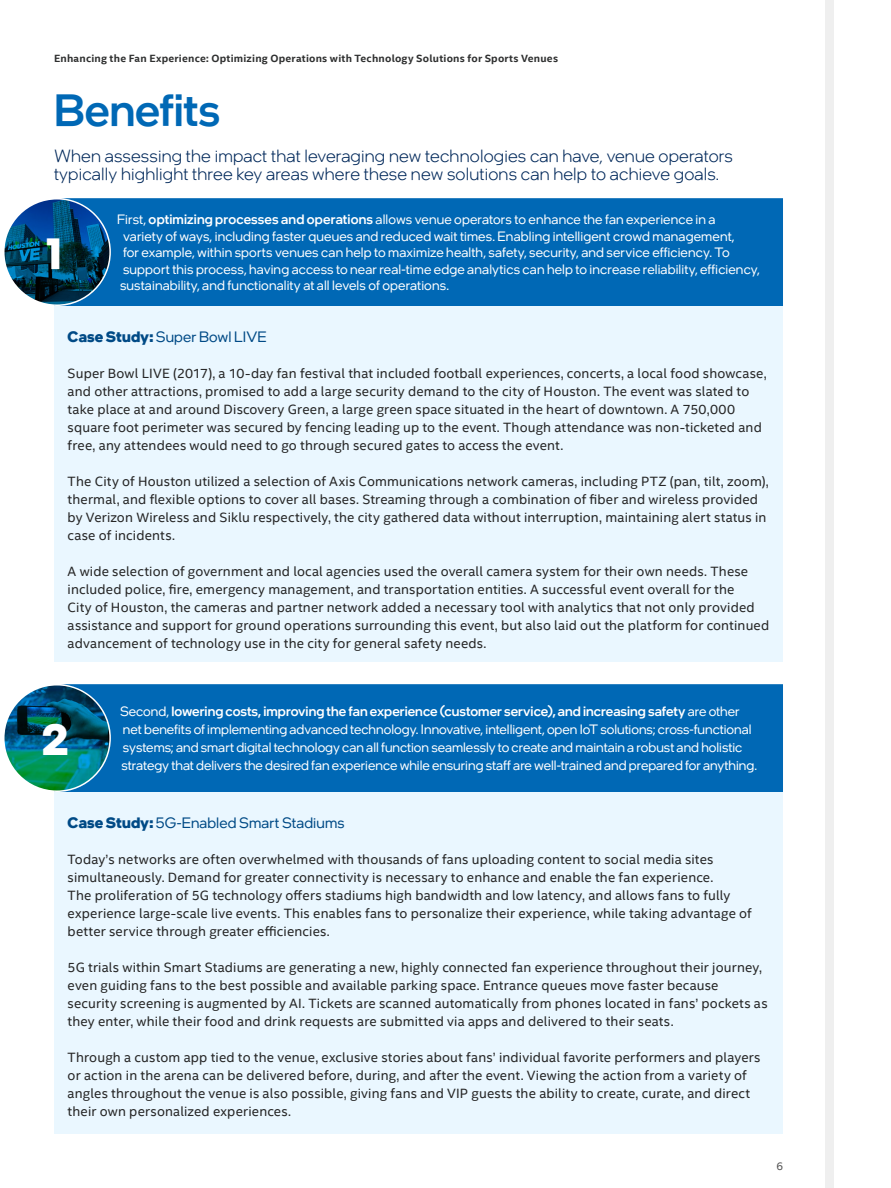
<style>
.page{position:relative;width:891px;height:1188px;background:#fff}
.page>*{position:absolute;margin:0;border:0;box-sizing:border-box;transform-origin:0 0}
.t1{font:500 45px "Intel One Display";color:#0068b5}
.t2{font:700 43.5px "Intel One Display";color:#fff}
.t3{font:300 18px/18px "Intel One Display";letter-spacing:.01em;color:#00285a}
.t4{font:15px "Intel One Display";letter-spacing:.01em;color:#004a86}
.t5{font:13.5px/18px "Intel Clear";letter-spacing:.01em;color:#262626}
.t6{font:13.5px/16.5px "Intel One Display";letter-spacing:.005em;color:#fff}
.t7{font:11.1px "Intel Clear";color:#525252}
.t8{font:700 10.5px "Intel Clear";letter-spacing:.02em;color:#2e2f2f}
.s1{font-weight:500}
.s2{font-weight:700}
</style>
<div class="page">
<div style="left:826px;top:0;width:8px;height:1188px;background:#efefef"></div>
<svg style="left:3px;top:198px;width:108px;height:108px"></svg>
<svg style="left:3px;top:684px;width:108px;height:108px"></svg>
<svg style="left:54px;top:198px;width:729px;height:108px;fill:#0068b5"></svg>
<div style="left:54px;top:306px;width:729px;height:355px;background:#eaf7ff"></div>
<svg style="left:54px;top:684px;width:729px;height:108px;fill:#0068b5"></svg>
<div style="left:54px;top:792px;width:729px;height:342px;background:#eaf7ff"></div>
<p class="t8" style="left:54px;top:51px;width:506px">Enhancing the Fan Experience: Optimizing Operations with Technology Solutions for Sports Venues</p>
<h1 class="t1" style="left:54px;top:81px;width:168px">Benefits</h1>
<h3 class="t3" style="left:54px;top:147px;width:680px">When assessing the impact that leveraging new technologies can have, venue operators typically highlight three key areas where these new solutions can help to achieve goals.</h3>
<h2 class="t2" style="left:47px;top:225px;width:17px">1</h2>
<p class="t6" style="left:117px;top:211px;width:644px">First, <span class="s1">optimizing processes and operations</span> allows venue operators to enhance the fan experience in a<br>variety of ways, including faster queues and reduced wait times. Enabling intelligent crowd management,<br>for example, within sports venues can help to maximize health, safety, security, and service efficiency. To support this process, having access to near real-time edge analytics can help to increase reliability, efficiency, sustainability, and functionality at all levels of operations.</p>
<p class="t4" style="left:68px;top:327px;width:201px"><span class="s2">Case Study:</span> Super Bowl LIVE</p>
<p class="t5" style="left:68px;top:364px;width:701px">Super Bowl LIVE (2017), a 10-day fan festival that included football experiences, concerts, a local food showcase, and other attractions, promised to add a large security demand to the city of Houston. The event was slated to take place at and around Discovery Green, a large green space situated in the heart of downtown. A 750,000 square foot perimeter was secured by fencing leading up to the event. Though attendance was non-ticketed and free, any attendees would need to go through secured gates to access the event.</p>
<p class="t5" style="left:68px;top:472px;width:703px">The City of Houston utilized a selection of Axis Communications network cameras, including PTZ (pan, tilt, zoom), thermal, and flexible options to cover all bases. Streaming through a combination of fiber and wireless provided by Verizon Wireless and Siklu respectively, the city gathered data without interruption, maintaining alert status in case of incidents.</p>
<p class="t5" style="left:68px;top:562px;width:703px">A wide selection of government and local agencies used the overall camera system for their own needs. These included police, fire, emergency management, and transportation entities. A successful event overall for the<br>City of Houston, the cameras and partner network added a necessary tool with analytics that not only provided assistance and support for ground operations surrounding this event, but also laid out the platform for continued advancement of technology use in the city for general safety needs.</p>
<h2 class="t2" style="left:42px;top:711px;width:28px">2</h2>
<p class="t6" style="left:120px;top:703px;width:639px;line-height:18px">Second, <span class="s1">lowering costs, improving the fan experience (customer service), and increasing safety</span> are other net benefits of implementing advanced technology. Innovative, intelligent, open IoT solutions; cross-functional systems; and smart digital technology can all function seamlessly to create and maintain a robust and holistic strategy that delivers the desired fan experience while ensuring staff are well-trained and prepared for anything.</p>
<p class="t4" style="left:68px;top:813px;width:278px"><span class="s2">Case Study:</span> 5G-Enabled Smart Stadiums</p>
<p class="t5" style="left:68px;top:850px;width:686px">Today’s networks are often overwhelmed with thousands of fans uploading content to social media sites simultaneously. Demand for greater connectivity is necessary to enhance and enable the fan experience.<br>The proliferation of 5G technology offers stadiums high bandwidth and low latency, and allows fans to fully experience large-scale live events. This enables fans to personalize their experience, while taking advantage of better service through greater efficiencies.</p>
<p class="t5" style="left:68px;top:958px;width:701px">5G trials within Smart Stadiums are generating a new, highly connected fan experience throughout their journey, even guiding fans to the best possible and available parking space. Entrance queues move faster because security screening is augmented by AI. Tickets are scanned automatically from phones located in fans’ pockets as they enter, while their food and drink requests are submitted via apps and delivered to their seats.</p>
<p class="t5" style="left:68px;top:1048px;width:694px">Through a custom app tied to the venue, exclusive stories about fans’ individual favorite performers and players or action in the arena can be delivered before, during, and after the event. Viewing the action from a variety of angles throughout the venue is also possible, giving fans and VIP guests the ability to create, curate, and direct their own personalized experiences.</p>
<p class="t7" style="left:776px;top:1158px;width:8px">6</p>
</div>
